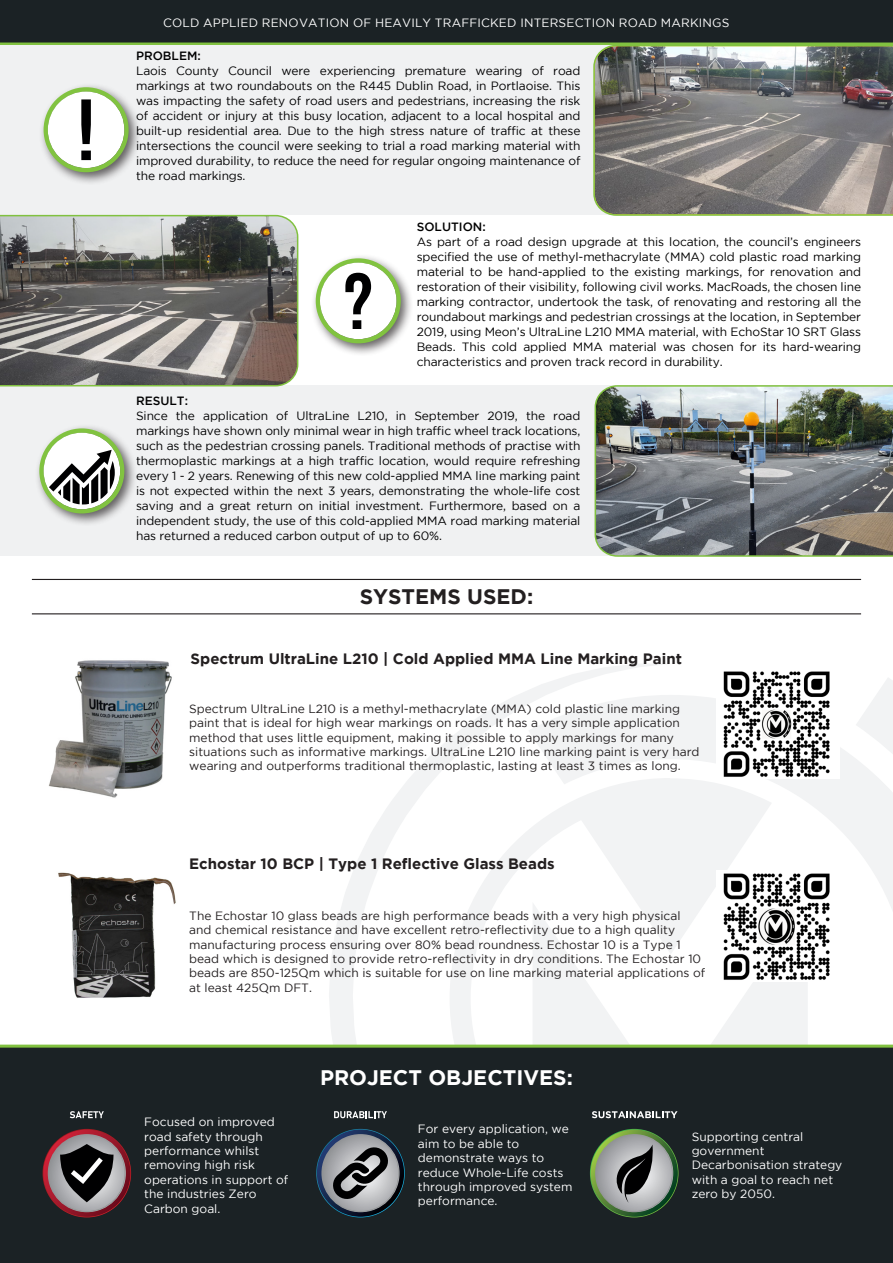
<style>
.page{position:relative;width:893px;height:1263px;background:#fff}
.page>*{position:absolute;margin:0;border:0;box-sizing:border-box;transform-origin:0 0}
.t1{font:700 21px "Gotham";color:#fff}
.t2{font:700 21px "Gotham";color:#231f20}
.t3{font:700 15px "Gotham";color:#231f20}
.Gotham_11pt{font:12px/15px "Gotham";letter-spacing:-.01em;color:#000001;text-align:justify}
.t4{font:12px/14.4px "Gotham";color:#231f20}
.t5{font:12px/14.4px "Gotham";color:#fff}
.Gotham_11pt-2{font:500 12px "Gotham";color:#000001}
</style>
<div class="page">
<svg style="left:329px;top:664px;width:334px;height:380px"></svg>
<svg style="left:450px;top:778px;width:36px;height:266px"></svg>
<svg style="left:877px;top:678px;width:16px;height:17px"></svg>
<svg style="left:486px;top:695px;width:407px;height:349px"></svg>
<div style="left:0;top:1046px;width:893px;height:217px;background:#1b2225"></div>
<svg style="left:590px;top:1129px;width:88px;height:88px"></svg>
<svg style="left:592px;top:1111px;width:85px;height:7px"></svg>
<svg style="left:316px;top:1129px;width:89px;height:88px"></svg>
<svg style="left:334px;top:1111px;width:53px;height:7px"></svg>
<svg style="left:43px;top:1129px;width:88px;height:88px"></svg>
<svg style="left:70px;top:1111px;width:34px;height:7px"></svg>
<div style="left:0;top:0;width:893px;height:43px;background:#1b2225"></div>
<hr style="left:0;top:1044px;width:893px;height:3px;background:#81c140">
<hr style="left:0;top:43px;width:893px;height:3px;background:#81c140">
<div style="left:0;top:46px;width:893px;height:170px;background:#f0f1f2"></div>
<div style="left:0;top:386px;width:893px;height:170px;background:#f0f1f2"></div>
<div style="left:311px;top:254px;width:103px;height:103px;background:#231f20;opacity:.7"></div>
<svg style="left:316px;top:258px;width:85px;height:85px"></svg>
<div style="left:39px;top:83px;width:103px;height:103px;background:#231f20;opacity:.7"></div>
<svg style="left:44px;top:87px;width:85px;height:85px"></svg>
<div style="left:35px;top:424px;width:103px;height:103px;background:#231f20;opacity:.7"></div>
<svg style="left:39px;top:428px;width:85px;height:85px"></svg>
<hr style="left:32px;top:613px;width:829px;height:1px;background:#231f20">
<hr style="left:32px;top:579px;width:829px;height:1px;background:#231f20">
<img style="left:49px;top:660px;width:123px;height:138px">
<img style="left:58px;top:872px;width:118px;height:126px">
<img style="left:716px;top:671px;width:124px;height:107px">
<img style="left:716px;top:870px;width:124px;height:111px">
<svg style="left:592px;top:45px;width:301px;height:171px;background:#81807d"></svg>
<svg style="left:0;top:214px;width:299px;height:173px;background:#7c7b76"></svg>
<img style="left:594px;top:385px;width:299px;height:172px">
<p class="t5" style="left:163px;top:15px;width:568px">COLD APPLIED RENOVATION OF HEAVILY TRAFFICKED INTERSECTION ROAD MARKINGS</p>
<p class="Gotham_11pt-2" style="left:136px;top:49px;width:66px">PROBLEM:</p>
<p class="Gotham_11pt" style="left:136px;top:63px;width:446px">Laois County Council were experiencing premature wearing of road markings at two roundabouts on the R445 Dublin Road, in Portlaoise. This was impacting the safety of road users and pedestrians, increasing the risk of accident or injury at this busy location, adjacent to a local hospital and built-up residential area. Due to the high stress nature of traffic at these intersections the council were seeking to trial a road marking material with improved durability, to reduce the need for regular ongoing maintenance of the road markings.</p>
<p class="Gotham_11pt-2" style="left:417px;top:220px;width:70px">SOLUTION:</p>
<p class="Gotham_11pt" style="left:417px;top:234px;width:446px">As part of a road design upgrade at this location, the council’s engineers specified the use of methyl-methacrylate (MMA) cold plastic road marking material to be hand-applied to the existing markings, for renovation and restoration of their visibility, following civil works. MacRoads, the chosen line marking contractor, undertook the task, of renovating and restoring all the roundabout markings and pedestrian crossings at the location, in September 2019, using Meon’s UltraLine L210 MMA material, with EchoStar 10 SRT Glass Beads. This cold applied MMA material was chosen for its hard-wearing characteristics and proven track record in durability.</p>
<p class="Gotham_11pt-2" style="left:136px;top:394px;width:54px">RESULT:</p>
<p class="Gotham_11pt" style="left:136px;top:408px;width:446px">Since the application of UltraLine L210, in September 2019, the road markings have shown only minimal wear in high traffic wheel track locations, such as the pedestrian crossing panels. Traditional methods of practise with thermoplastic markings at a high traffic location, would require refreshing every 1 - 2 years. Renewing of this new cold-applied MMA line marking paint is not expected within the next 3 years, demonstrating the whole-life cost saving and a great return on initial investment. Furthermore, based on a independent study, the use of this cold-applied MMA road marking material has returned a reduced carbon output of up to 60%.</p>
<p class="t2" style="left:360px;top:585px;width:175px">SYSTEMS USED:</p>
<p class="t3" style="left:191px;top:650px;width:493px">Spectrum UltraLine L210 | Cold Applied MMA Line Marking Paint</p>
<p class="t4" style="left:189px;top:701px;width:512px">Spectrum UltraLine L210 is a methyl-methacrylate (MMA) cold plastic line marking paint that is ideal for high wear markings on roads. It has a very simple application method that uses little equipment, making it possible to apply markings for many situations such as informative markings. UltraLine L210 line marking paint is very hard wearing and outperforms traditional thermoplastic, lasting at least 3 times as long.</p>
<p class="t3" style="left:189px;top:855px;width:367px">Echostar 10 BCP | Type 1 Reflective Glass Beads</p>
<p class="t4" style="left:189px;top:908px;width:518px">The Echostar 10 glass beads are high performance beads with a very high physical and chemical resistance and have excellent retro-reflectivity due to a high quality manufacturing process ensuring over 80% bead roundness. Echostar 10 is a Type 1 bead which is designed to provide retro-reflectivity in dry conditions. The Echostar 10 beads are 850-125µm which is suitable for use on line marking material applications of at least 425µm DFT.</p>
<p class="t5" style="left:144px;top:1114px;width:146px">Focused on improved road safety through performance whilst removing high risk operations in support of the industries Zero<br>Carbon goal.</p>
<h1 class="t1" style="left:320px;top:1065px;width:255px">PROJECT OBJECTIVES:</h1>
<p class="t5" style="left:418px;top:1122px;width:156px">For every application, we aim to be able to demonstrate ways to reduce Whole-Life costs through improved system performance.</p>
<p class="t5" style="left:692px;top:1129px;width:152px">Supporting central government<br>Decarbonisation strategy with a goal to reach net zero by 2050.</p>
</div>
